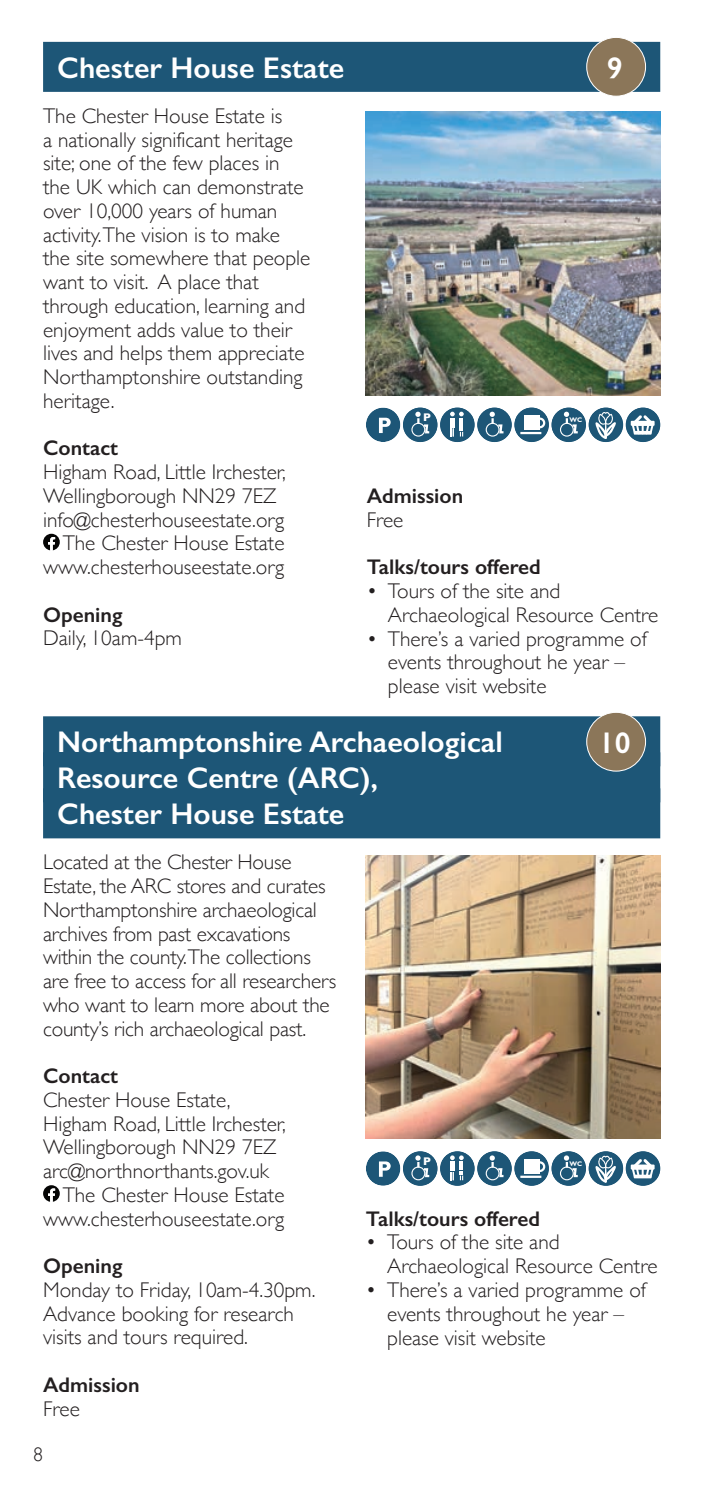
<style>
.page{position:relative;width:704px;height:1489px;background:#fff}
.page>*{position:absolute;margin:0;border:0;box-sizing:border-box;transform-origin:0 0}
.t1{font:600 30px/36px "Gill Sans";color:#fff}
.t2{font:300 21.25px/23.8px "Gill Sans";color:#231f20}
.t3{font:600 21.25px "Gill Sans";color:#231f20}
.t4{font:300 20px "Gill Sans";color:#231f20}
.t5{font:700 11.25px "Gill Sans";color:#fff}
.t6{font:700 6.75px "Gill Sans";color:#fff}
</style>
<div class="page">
<div style="left:43px;top:42px;width:617px;height:50px;background:#1d5677"></div>
<svg style="left:43px;top:534px;width:17px;height:16px"></svg>
<div style="left:586px;top:37px;width:59px;height:59px;background:#8b7659;border-radius:50%"></div>
<div style="left:586px;top:37px;width:59px;height:60px;border:1px solid #fff;border-radius:50%"></div>
<div style="left:440px;top:407px;width:34px;height:35px;background:#1d5677;border-radius:50%"></div>
<svg style="left:450px;top:411px;width:13px;height:25px"></svg>
<div style="left:514px;top:407px;width:34px;height:35px;background:#1d5677;border-radius:50%"></div>
<div style="left:524px;top:415px;width:15px;height:15px;background:#fff"></div>
<svg style="left:520px;top:416px;width:26px;height:19px"></svg>
<div style="left:477px;top:407px;width:34px;height:35px;background:#1d5677;border-radius:50%"></div>
<div style="left:485px;top:423px;width:14px;height:13px;border:1px solid #fff;border-radius:50%"></div>
<svg style="left:489px;top:411px;width:15px;height:23px"></svg>
<div style="left:403px;top:407px;width:34px;height:35px;background:#1d5677;border-radius:50%"></div>
<div style="left:411px;top:423px;width:14px;height:13px;border:1px solid #fff;border-radius:50%"></div>
<svg style="left:415px;top:411px;width:15px;height:23px"></svg>
<div style="left:551px;top:407px;width:34px;height:35px;background:#1d5677;border-radius:50%"></div>
<div style="left:559px;top:423px;width:14px;height:13px;border:1px solid #fff;border-radius:50%"></div>
<svg style="left:563px;top:411px;width:15px;height:23px"></svg>
<div style="left:588px;top:407px;width:35px;height:35px;background:#1d5677;border-radius:50%"></div>
<svg style="left:595px;top:412px;width:20px;height:27px"></svg>
<svg style="left:625px;top:407px;width:35px;height:35px"></svg>
<svg style="left:631px;top:415px;width:22px;height:19px"></svg>
<hr style="left:633px;top:431px;width:18px;height:3px;background:#fff">
<svg style="left:366px;top:407px;width:34px;height:35px"></svg>
<img style="left:365px;top:112px;width:295px;height:283px">
<div style="left:43px;top:716px;width:617px;height:50px;background:#1d5677"></div>
<div style="left:43px;top:752px;width:617px;height:50px;background:#1d5677"></div>
<div style="left:43px;top:788px;width:617px;height:50px;background:#1d5677"></div>
<svg style="left:43px;top:1185px;width:17px;height:16px"></svg>
<div style="left:586px;top:712px;width:59px;height:59px;background:#8b7659;border-radius:50%"></div>
<div style="left:586px;top:711px;width:59px;height:60px;border:1px solid #fff;border-radius:50%"></div>
<div style="left:440px;top:1151px;width:34px;height:34px;background:#1d5677;border-radius:50%"></div>
<svg style="left:450px;top:1155px;width:13px;height:25px"></svg>
<div style="left:514px;top:1151px;width:34px;height:34px;background:#1d5677;border-radius:50%"></div>
<div style="left:524px;top:1158px;width:15px;height:15px;background:#fff"></div>
<svg style="left:520px;top:1160px;width:26px;height:18px"></svg>
<div style="left:477px;top:1151px;width:34px;height:34px;background:#1d5677;border-radius:50%"></div>
<div style="left:485px;top:1166px;width:14px;height:14px;border:1px solid #fff;border-radius:50%"></div>
<svg style="left:489px;top:1155px;width:15px;height:23px"></svg>
<div style="left:403px;top:1151px;width:34px;height:34px;background:#1d5677;border-radius:50%"></div>
<div style="left:411px;top:1166px;width:14px;height:14px;border:1px solid #fff;border-radius:50%"></div>
<svg style="left:415px;top:1155px;width:15px;height:23px"></svg>
<div style="left:551px;top:1151px;width:34px;height:34px;background:#1d5677;border-radius:50%"></div>
<div style="left:559px;top:1166px;width:14px;height:14px;border:1px solid #fff;border-radius:50%"></div>
<svg style="left:563px;top:1155px;width:15px;height:23px"></svg>
<div style="left:588px;top:1151px;width:35px;height:34px;background:#1d5677;border-radius:50%"></div>
<svg style="left:595px;top:1155px;width:20px;height:27px"></svg>
<div style="left:625px;top:1151px;width:35px;height:34px;background:#1d5677;border-radius:50%"></div>
<svg style="left:631px;top:1159px;width:22px;height:19px"></svg>
<svg style="left:633px;top:1174px;width:18px;height:4px"></svg>
<svg style="left:366px;top:1151px;width:34px;height:34px"></svg>
<img style="left:365px;top:855px;width:295px;height:283px">
<h1 class="t1" style="left:57px;top:49px;width:288px">Chester House Estate</h1>
<p class="t2" style="left:43px;top:103px;width:269px">The Chester House Estate is<br>a nationally significant heritage site; one of the few places in the UK which can demonstrate over 10,000 years of human activity.The vision is to make the site somewhere that people want to visit. A place that through education, learning and enjoyment adds value to their lives and helps them appreciate<br>Northamptonshire outstanding heritage.</p>
<p class="t3" style="left:43px;top:435px;width:76px">Contact</p>
<p class="t2" style="left:43px;top:459px;width:244px">Higham Road, Little Irchester,</p>
<p class="t2" style="left:43px;top:483px;width:235px">Wellingborough NN29 7EZ</p>
<p class="t2" style="left:43px;top:507px;width:242px">info@chesterhouseestate.org</p>
<p class="t2" style="left:63px;top:530px;width:223px">The Chester House Estate</p>
<p class="t2" style="left:43px;top:554px;width:242px">www.chesterhouseestate.org</p>
<p class="t3" style="left:43px;top:601px;width:81px">Opening</p>
<p class="t2" style="left:43px;top:625px;width:140px">Daily, 10am-4pm</p>
<h1 class="t1" style="left:606px;top:49px;width:17px">9</h1>
<p class="t5" style="left:423px;top:408px;width:9px">P</p>
<p class="t6" style="left:569px;top:415px;width:14px">WC</p>
<p class="t3" style="left:366px;top:483px;width:98px">Admission</p>
<p class="t2" style="left:366px;top:507px;width:38px">Free</p>
<p class="t3" style="left:366px;top:554px;width:176px">Talks/tours offered</p>
<p class="t2" style="left:388px;top:578px;width:272px;text-indent:-21px">• Tours of the site and<br>Archaeological Resource Centre</p>
<p class="t2" style="left:388px;top:625px;width:260px;text-indent:-21px">• There’s a varied programme of events throughout he year – please visit website</p>
<h1 class="t1" style="left:57px;top:723px;width:447px">Northamptonshire Archaeological<br>Resource Centre (ARC),<br>Chester House Estate</h1>
<p class="t2" style="left:43px;top:849px;width:294px">Located at the Chester House Estate, the ARC stores and curates Northamptonshire archaeological archives from past excavations within the county.The collections are free to access for all researchers who want to learn more about the county’s rich archaeological past.</p>
<p class="t3" style="left:43px;top:1063px;width:76px">Contact</p>
<p class="t2" style="left:43px;top:1087px;width:189px">Chester House Estate,</p>
<p class="t2" style="left:43px;top:1110px;width:244px">Higham Road, Little Irchester,</p>
<p class="t2" style="left:43px;top:1134px;width:235px">Wellingborough NN29 7EZ</p>
<p class="t2" style="left:43px;top:1158px;width:227px">arc@northnorthants.gov.uk</p>
<p class="t2" style="left:63px;top:1181px;width:223px">The Chester House Estate</p>
<p class="t2" style="left:43px;top:1205px;width:242px">www.chesterhouseestate.org</p>
<p class="t3" style="left:43px;top:1253px;width:81px">Opening</p>
<p class="t2" style="left:43px;top:1277px;width:274px">Monday to Friday, 10am-4.30pm.<br>Advance booking for research visits and tours required.</p>
<p class="t3" style="left:43px;top:1371px;width:98px">Admission</p>
<p class="t2" style="left:43px;top:1395px;width:38px">Free</p>
<h1 class="t1" style="left:598px;top:724px;width:33px">10</h1>
<p class="t5" style="left:423px;top:1152px;width:9px">P</p>
<p class="t6" style="left:569px;top:1159px;width:14px">WC</p>
<p class="t3" style="left:366px;top:1205px;width:176px">Talks/tours offered</p>
<p class="t2" style="left:387px;top:1229px;width:272px;text-indent:-21px">• Tours of the site and<br>Archaeological Resource Centre</p>
<p class="t2" style="left:387px;top:1277px;width:260px;text-indent:-21px">• There’s a varied programme of events throughout he year – please visit website</p>
<p class="t4" style="left:33px;top:1438px;width:11px">8</p>
</div>
